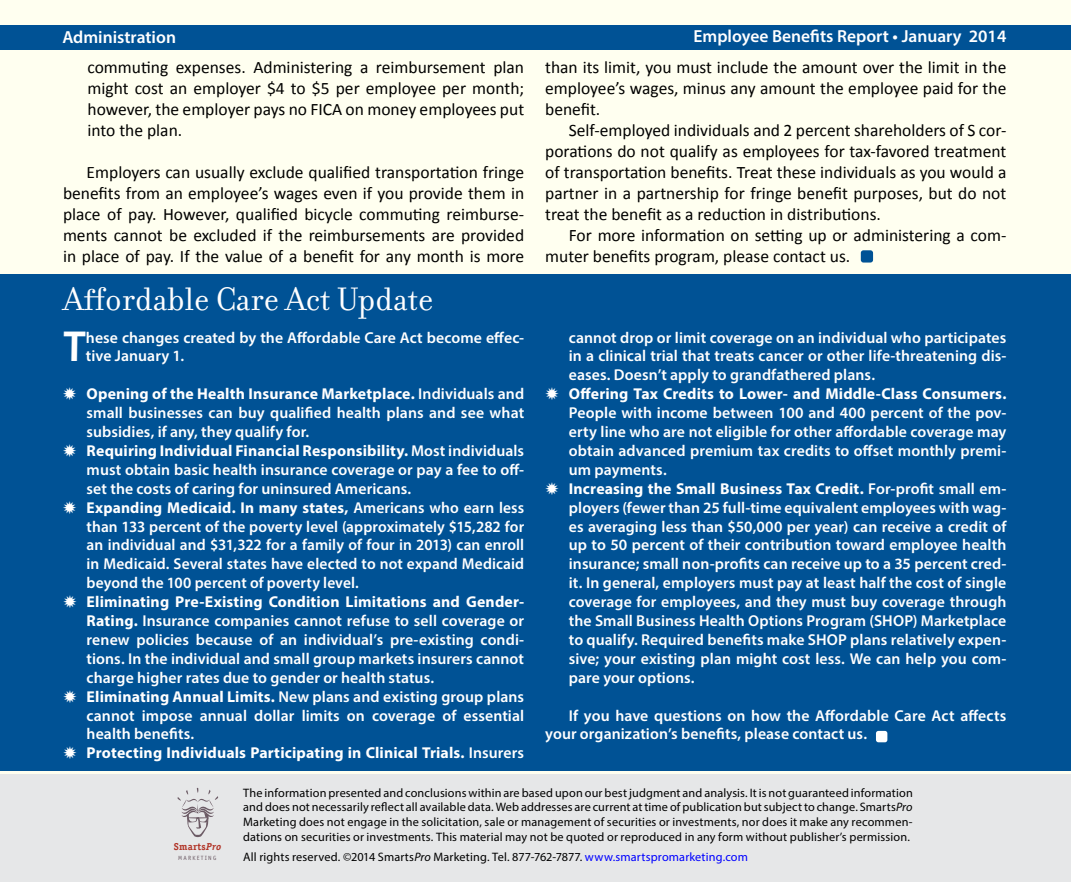
<style>
.page{position:relative;width:1071px;height:882px;background:#fff}
.page>*{position:absolute;margin:0;border:0;box-sizing:border-box;transform-origin:0 0}
.t1{font:42.7px "Humanist 531 BT Bold A";color:#fff}
.t2{font:35px "Filosofia";color:#fff}
.t3{font:17.5px/21px "Calibri";color:#000;text-align:justify}
.t4{font:600 17.5px "Myriad Pro";color:#fff}
.t5{font:600 15.75px/18.9px "Myriad Pro";letter-spacing:.005em;color:#fff}
.t6{font:700 15.75px "Myriad Pro";letter-spacing:.01em;color:#fff}
.t7{font:12.25px/14.7px "Myriad Pro";letter-spacing:.01em;color:#000;text-align:justify}
.t8{font:700 9.97px "Officina Serif";letter-spacing:.03em;color:#b13326}
.t9{font:6.12px "Officina Sans";letter-spacing:.2em;color:#6c5b65}
.s1{font-weight:700}
.s2{font-style:italic}
.s3{color:#00f}
</style>
<div class="page">
<div style="left:1px;top:1px;width:1070px;height:881px;background:#fffff0"></div>
<div style="left:0;top:25px;width:1071px;height:24px;background:#005295"></div>
<div style="left:0;top:775px;width:1071px;height:107px;background:#e6e7e8"></div>
<svg style="left:178px;top:788px;width:40px;height:49px"></svg>
<div style="left:861px;top:250px;width:12px;height:13px;background:#005295;border-radius:3px"></div>
<div style="left:0;top:274px;width:1071px;height:497px;background:#005295"></div>
<div style="left:876px;top:731px;width:11px;height:11px;background:#fff;border-radius:3px"></div>
<p class="t4" style="left:62px;top:26px;width:115px">Administration</p>
<p class="t3" style="left:88px;top:56px;width:438px">commuting expenses. Administering a reimbursement plan might cost an employer $4 to $5 per employee per month; however, the employer pays no FICA on money employees put into the plan.</p>
<p class="t3" style="left:63px;top:161px;width:463px;text-indent:24px">Employers can usually exclude qualified transportation fringe benefits from an employee’s wages even if you provide them in place of pay. However, qualified bicycle commuting reimburse&shy;ments cannot be excluded if the reimbursements are provided in place of pay. If the value of a benefit for any month is more</p>
<h2 class="t2" style="left:63px;top:280px;width:372px">Affordable Care Act Update</h2>
<h1 class="t1" style="left:63px;top:320px;width:24px">T</h1>
<p class="t5" style="left:86px;top:327px;width:440px">hese changes created by the Affordable Care Act become effec&shy;tive January 1.</p>
<p class="t5" style="left:87px;top:384px;width:439px"><span class="s1">Opening of the Health Insurance Marketplace.</span> Individuals and small businesses can buy qualified health plans and see what subsidies, if any, they qualify for.<br><span class="s1">Requiring Individual Financial Responsibility.</span> Most individuals must obtain basic health insurance coverage or pay a fee to off&shy;set the costs of caring for uninsured Americans.<br><span class="s1">Expanding Medicaid. In many states,</span> Americans who earn less than 133 percent of the poverty level (approximately $15,282 for an individual and $31,322 for a family of four in 2013) can enroll in Medicaid. Several states have elected to not expand Medicaid beyond the 100 percent of poverty level.</p>
<p class="t5" style="left:87px;top:592px;width:439px"><span class="s1">Eliminating Pre-Existing Condition Limitations and Gender-Rating.</span> Insurance companies cannot refuse to sell coverage or renew policies because of an individual’s pre-existing condi&shy;tions. In the individual and small group markets insurers cannot charge higher rates due to gender or health status.<br><span class="s1">Eliminating Annual Limits.</span> New plans and existing group plans cannot impose annual dollar limits on coverage of essential health benefits.<br><span class="s1">Protecting Individuals Participating in Clinical Trials.</span> Insurers</p>
<p class="t4" style="left:693px;top:25px;width:314px">Employee Benefits Report • January 2014</p>
<p class="t3" style="left:545px;top:56px;width:463px">than its limit, you must include the amount over the limit in the employee’s wages, minus any amount the employee paid for the benefit.</p>
<p class="t3" style="left:545px;top:119px;width:463px;text-indent:24px">Self-employed individuals and 2 percent shareholders of S cor&shy;porations do not qualify as employees for tax-favored treatment of transportation benefits. Treat these individuals as you would a partner in a partnership for fringe benefit purposes, but do not treat the benefit as a reduction in distributions.</p>
<p class="t3" style="left:545px;top:224px;width:463px;text-indent:24px">For more information on setting up or administering a com&shy;muter benefits program, please contact us.</p>
<p class="t5" style="left:569px;top:327px;width:439px;text-align:justify">cannot drop or limit coverage on an individual who participates in a clinical trial that treats cancer or other life-threatening dis&shy;eases. Doesn’t apply to grandfathered plans.</p>
<p class="t6" style="left:569px;top:384px;width:439px">Offering Tax Credits to Lower- and Middle-Class Consumers.</p>
<p class="t5" style="left:569px;top:403px;width:439px">People with income between 100 and 400 percent of the pov&shy;erty line who are not eligible for other affordable coverage may obtain advanced premium tax credits to offset monthly premi&shy;um payments.<br><span class="s1">Increasing the Small Business Tax Credit.</span> For-profit small em&shy;ployers (fewer than 25 full-time equivalent employees with wag&shy;es averaging less than $50,000 per year) can receive a credit of up to 50 percent of their contribution toward employee health insurance; small non-profits can receive up to a 35 percent cred&shy;it. In general, employers must pay at least half the cost of single coverage for employees, and they must buy coverage through the Small Business Health Options Program (SHOP) Marketplace to qualify. Required benefits make SHOP plans relatively expen&shy;sive; your existing plan might cost less. We can help you com&shy;pare your options.</p>
<p class="t5" style="left:545px;top:705px;width:463px;text-indent:24px">If you have questions on how the Affordable Care Act affects your organization’s benefits, please contact us.</p>
<p class="t8" style="left:174px;top:841px;width:49px">Smarts<span class="s2">Pro</span></p>
<p class="t9" style="left:178px;top:854px;width:40px">MARKETING</p>
<p class="t7" style="left:243px;top:785px;width:671px">The information presented and conclusions within are based upon our best judgment and analysis. It is not guaranteed information and does not necessarily reflect all available data. Web addresses are current at time of publication but subject to change. Smarts<span class="s2">Pro </span>Marketing does not engage in the solicitation, sale or management of securities or investments, nor does it make any recommen&shy;dations on securities or investments. This material may not be quoted or reproduced in any form without publisher’s permission.</p>
<p class="t7" style="left:243px;top:849px;width:506px">All rights reserved. ©2014 Smarts<span class="s2">Pro</span> Marketing. Tel. 877-762-7877. <span class="s3">www.smartspromarketing.com</span></p>
</div>
